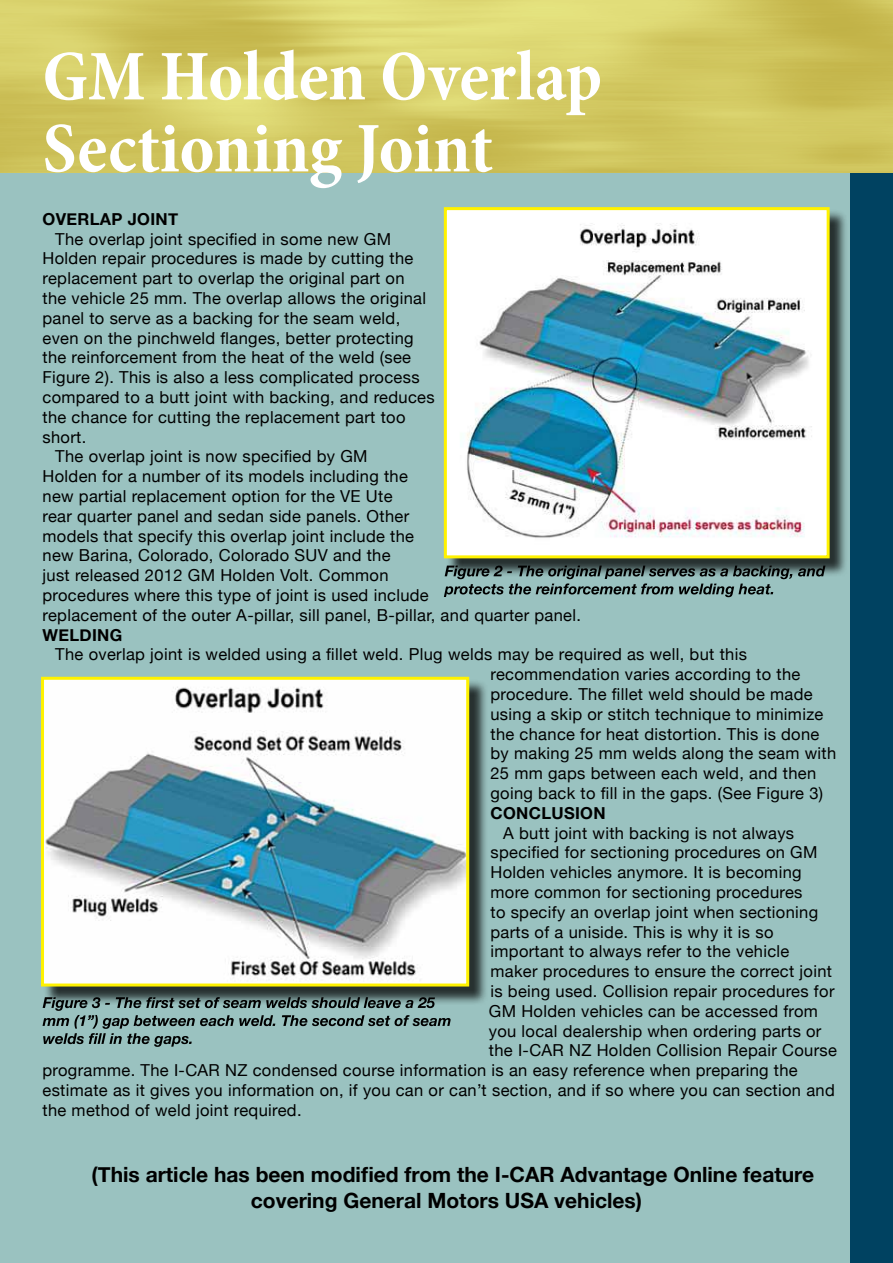
<style>
.page{position:relative;width:893px;height:1263px;background:#fff}
.page>*{position:absolute;margin:0;border:0;box-sizing:border-box;transform-origin:0 0}
.t1{font:700 condensed 72px/72px "Minion Pro";color:#fff}
.t2{font:700 21px/25.2px "Helvetica Neue";color:#000}
.t3{font:16.5px/19.8px "Helvetica Neue";letter-spacing:.02em;color:#000}
.t4{font:700 16.5px "Helvetica Neue";letter-spacing:.02em;color:#000}
</style>
<div class="page">
<div style="left:0;top:1px;width:850px;height:1262px;background:#9ac2c0"></div>
<div style="left:850px;top:1px;width:43px;height:1262px;background:#004261"></div>
<div style="left:43px;top:679px;width:445px;height:326px;background:#000;opacity:.75"></div>
<img style="left:45px;top:681px;width:420px;height:301px">
<div style="left:41px;top:677px;width:428px;height:309px;border:3px solid #fff200"></div>
<div style="left:446px;top:209px;width:402px;height:368px;background:#000;opacity:.75"></div>
<img style="left:448px;top:211px;width:378px;height:343px">
<div style="left:444px;top:207px;width:386px;height:351px;border:3px solid #fff200"></div>
<img style="left:0;top:0;width:893px;height:172px">
<svg style="left:444px;top:566px;width:381px;height:31px"></svg>
<svg style="left:43px;top:997px;width:408px;height:50px"></svg>
<h1 class="t1" style="left:43px;top:40px;width:561px">GM Holden Overlap<br>Sectioning Joint</h1>
<p class="t4" style="left:43px;top:206px;width:137px">Overlap Joint</p>
<p class="t3" style="left:55px;top:230px;width:337px">The overlap joint specified in some new GM</p>
<p class="t3" style="left:43px;top:249px;width:372px">Holden repair procedures is made by cutting the</p>
<p class="t3" style="left:43px;top:269px;width:364px">replacement part to overlap the original part on</p>
<p class="t3" style="left:43px;top:289px;width:385px">the vehicle 25 mm. The overlap allows the original</p>
<p class="t3" style="left:43px;top:309px;width:359px">panel to serve as a backing for the seam weld,</p>
<p class="t3" style="left:43px;top:329px;width:373px">even on the pinchweld flanges, better protecting</p>
<p class="t3" style="left:43px;top:348px;width:370px">the reinforcement from the heat of the weld (see</p>
<p class="t3" style="left:43px;top:368px;width:379px">Figure 2). This is also a less complicated process</p>
<p class="t3" style="left:43px;top:388px;width:394px">compared to a butt joint with backing, and reduces</p>
<p class="t3" style="left:43px;top:408px;width:365px">the chance for cutting the replacement part too</p>
<p class="t3" style="left:43px;top:428px;width:45px">short.</p>
<p class="t3" style="left:55px;top:447px;width:314px">The overlap joint is now specified by GM</p>
<p class="t3" style="left:43px;top:467px;width:367px">Holden for a number of its models including the</p>
<p class="t3" style="left:43px;top:487px;width:352px">new partial replacement option for the VE Ute</p>
<p class="t3" style="left:43px;top:507px;width:368px">rear quarter panel and sedan side panels. Other</p>
<p class="t3" style="left:43px;top:527px;width:373px">models that specify this overlap joint include the</p>
<p class="t3" style="left:43px;top:546px;width:350px">new Barina, Colorado, Colorado SUV and the</p>
<p class="t3" style="left:43px;top:566px;width:348px">just released 2012 GM Holden Volt. Common</p>
<p class="t3" style="left:43px;top:586px;width:388px">procedures where this type of joint is used include</p>
<p class="t3" style="left:43px;top:606px;width:540px">replacement of the outer A-pillar, sill panel, B-pillar, and quarter panel.</p>
<p class="t4" style="left:43px;top:622px;width:81px">Welding</p>
<p class="t3" style="left:490px;top:645px;width:347px;text-indent:-435px">The overlap joint is welded using a fillet weld. Plug welds may be required as well, but this recommendation varies according to the procedure. The fillet weld should be made using a skip or stitch technique to minimize the chance for heat distortion. This is done by making 25 mm welds along the seam with 25 mm gaps between each weld, and then going back to fill in the gaps. (See Figure 3)</p>
<p class="t4" style="left:490px;top:800px;width:117px">Conclusion</p>
<p class="t3" style="left:503px;top:824px;width:292px">A butt joint with backing is not always</p>
<p class="t3" style="left:490px;top:843px;width:329px">specified for sectioning procedures on GM</p>
<p class="t3" style="left:490px;top:863px;width:313px">Holden vehicles anymore. It is becoming</p>
<p class="t3" style="left:490px;top:883px;width:314px">more common for sectioning procedures</p>
<p class="t3" style="left:490px;top:903px;width:329px">to specify an overlap joint when sectioning</p>
<p class="t3" style="left:490px;top:923px;width:285px">parts of a uniside. This is why it is so</p>
<p class="t3" style="left:490px;top:942px;width:300px">important to always refer to the vehicle</p>
<p class="t3" style="left:490px;top:962px;width:343px">maker procedures to ensure the correct joint</p>
<p class="t3" style="left:490px;top:982px;width:345px">is being used. Collision repair procedures for</p>
<p class="t3" style="left:489px;top:1002px;width:331px">GM Holden vehicles can be accessed from</p>
<p class="t3" style="left:489px;top:1022px;width:334px">you local dealership when ordering parts or</p>
<p class="t3" style="left:489px;top:1041px;width:350px">the I-CAR NZ Holden Collision Repair Course</p>
<p class="t3" style="left:43px;top:1061px;width:757px">programme. The I-CAR NZ condensed course information is an easy reference when preparing the</p>
<p class="t3" style="left:43px;top:1081px;width:794px">estimate as it gives you information on, if you can or can’t section, and if so where you can section and</p>
<p class="t3" style="left:43px;top:1101px;width:261px">the method of weld joint required.</p>
<p class="t2" style="left:251px;top:1163px;width:565px;text-indent:-159px">(This article has been modified from the I-CAR Advantage Online feature covering General Motors USA vehicles)</p>
</div>
